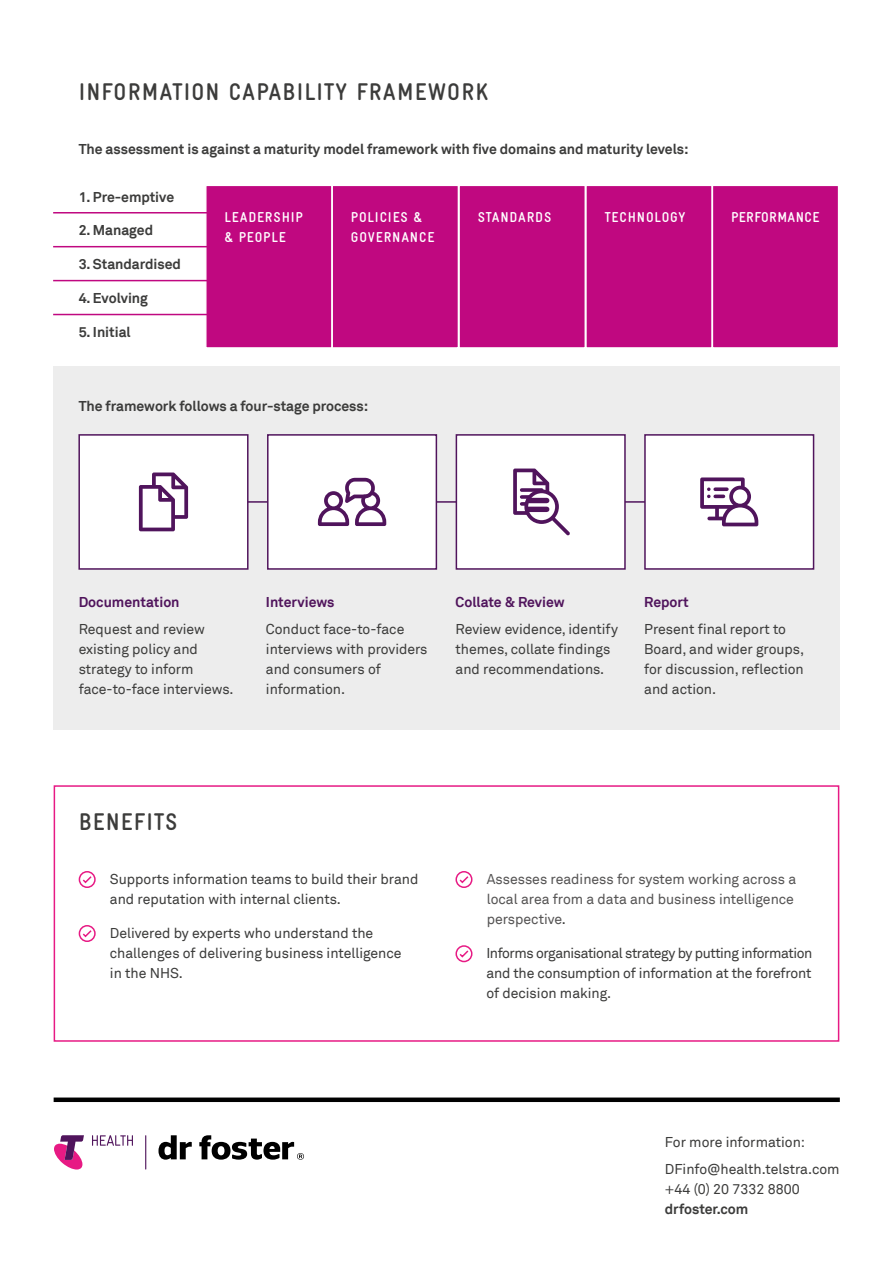
<style>
.page{position:relative;width:893px;height:1263px;background:#fff}
.page>*{position:absolute;margin:0;border:0;box-sizing:border-box;transform-origin:0 0}
.t1{font:24px "Gravur Cond Pro Bol R Cone";letter-spacing:.05em;color:#3c3c3b}
.t2{font:14.25px/20.2px "Telstra Akkurat TT";color:#3c3c3b}
.t3{font:700 14.25px "Telstra Akkurat TT";color:#3c3c3b}
.t4{font:14.25px/20.2px "Telstra Akkurat TT";color:#555454}
.t5{font:14.25px/20.2px "Gravur Cond Pro Bol R Cone";letter-spacing:.06em;color:#fff}
.t6{font:700 14.25px "Telstra Akkurat TT";color:#50145c}
.t7{font:14.25px "Gravur Cond Pro Bol R Cone";letter-spacing:.03em;color:#fff}
.s1{color:#3c3c3b}
</style>
<div class="page">
<div style="left:54px;top:785px;width:785px;height:257px;border:2px solid #e71a84"></div>
<div style="left:54px;top:1097px;width:786px;height:5px;background:#000"></div>
<div style="left:53px;top:366px;width:787px;height:363px;background:#ededed"></div>
<svg style="left:78px;top:871px;width:18px;height:17px"></svg>
<svg style="left:78px;top:925px;width:18px;height:17px"></svg>
<svg style="left:455px;top:871px;width:18px;height:17px"></svg>
<svg style="left:455px;top:945px;width:18px;height:18px"></svg>
<svg style="left:54px;top:1135px;width:30px;height:34px"></svg>
<svg style="left:92px;top:1135px;width:41px;height:11px"></svg>
<hr style="left:145px;top:1135px;width:1px;height:34px;background:#50145c">
<svg style="left:158px;top:1135px;width:34px;height:25px"></svg>
<svg style="left:199px;top:1135px;width:105px;height:25px"></svg>
<div style="left:206px;top:185px;width:126px;height:163px;background:#c00880"></div>
<div style="left:205px;top:185px;width:128px;height:164px;border:2px solid #fff"></div>
<div style="left:332px;top:185px;width:126px;height:163px;background:#c00880"></div>
<div style="left:331px;top:185px;width:128px;height:164px;border:2px solid #fff"></div>
<div style="left:459px;top:185px;width:126px;height:163px;background:#c00880"></div>
<div style="left:458px;top:185px;width:128px;height:164px;border:2px solid #fff"></div>
<div style="left:586px;top:185px;width:126px;height:163px;background:#c00880"></div>
<div style="left:585px;top:185px;width:128px;height:164px;border:2px solid #fff"></div>
<div style="left:712px;top:185px;width:127px;height:163px;background:#c00880"></div>
<div style="left:712px;top:185px;width:127px;height:164px;border:2px solid #fff"></div>
<hr style="left:199px;top:501px;width:457px;height:2px;background:#50145c">
<div style="left:78px;top:434px;width:171px;height:136px;background:#fff;border:2px solid #50145c"></div>
<div style="left:267px;top:434px;width:170px;height:136px;background:#fff;border:2px solid #50145c"></div>
<div style="left:456px;top:434px;width:170px;height:136px;background:#fff;border:2px solid #50145c"></div>
<div style="left:644px;top:434px;width:170px;height:136px;background:#fff;border:2px solid #50145c"></div>
<svg style="left:139px;top:472px;width:49px;height:59px"></svg>
<svg style="left:318px;top:478px;width:68px;height:48px"></svg>
<svg style="left:513px;top:468px;width:57px;height:67px"></svg>
<svg style="left:700px;top:477px;width:58px;height:49px"></svg>
<hr style="left:53px;top:212px;width:161px;height:1px;background:#c00880">
<hr style="left:53px;top:246px;width:161px;height:1px;background:#c00880">
<hr style="left:53px;top:280px;width:161px;height:1px;background:#c00880">
<hr style="left:53px;top:314px;width:161px;height:1px;background:#c00880">
<h1 class="t1" style="left:79px;top:74px;width:411px">INFORMATION CAPABILITY FRAMEWORK</h1>
<p class="t3" style="left:79px;top:141px;width:611px">The assessment is against a maturity model framework with five domains and maturity levels:</p>
<p class="t3" style="left:79px;top:188px;width:97px">1. Pre-emptive</p>
<p class="t3" style="left:79px;top:222px;width:76px">2. Managed</p>
<p class="t3" style="left:79px;top:255px;width:104px">3. Standardised</p>
<p class="t3" style="left:79px;top:289px;width:71px">4. Evolving</p>
<p class="t3" style="left:79px;top:323px;width:54px">5. Initial</p>
<p class="t5" style="left:225px;top:206px;width:80px">LEADERSHIP &amp; PEOPLE</p>
<p class="t5" style="left:351px;top:206px;width:85px">POLICIES &amp;<br>GOVERNANCE</p>
<p class="t5" style="left:478px;top:206px;width:75px">STANDARDS</p>
<p class="t5" style="left:605px;top:206px;width:82px">TECHNOLOGY</p>
<p class="t7" style="left:731px;top:206px;width:90px">PERFORMANCE</p>
<p class="t3" style="left:79px;top:397px;width:291px">The framework follows a four-stage process:</p>
<p class="t6" style="left:79px;top:593px;width:102px">Documentation</p>
<p class="t2" style="left:79px;top:619px;width:156px">Request and review existing policy and strategy to inform face-to-face interviews.</p>
<p class="t6" style="left:266px;top:593px;width:70px">Interviews</p>
<p class="t2" style="left:266px;top:619px;width:163px">Conduct face-to-face interviews with providers and consumers of information.</p>
<p class="t6" style="left:456px;top:593px;width:111px">Collate &amp; Review</p>
<p class="t2" style="left:456px;top:619px;width:164px">Review evidence, identify themes, collate findings and recommendations.</p>
<p class="t6" style="left:644px;top:593px;width:46px">Report</p>
<p class="t2" style="left:644px;top:619px;width:161px">Present final report to<br>Board, and wider groups, for discussion, reflection and action.</p>
<h1 class="t1" style="left:79px;top:803px;width:100px">BENEFITS</h1>
<p class="t2" style="left:110px;top:868px;width:310px">Supports information teams to build their brand and reputation with internal clients.</p>
<p class="t2" style="left:110px;top:922px;width:293px">Delivered by experts who understand the challenges of delivering business intelligence in the NHS.</p>
<p class="t4" style="left:487px;top:868px;width:311px">Assesses readiness for system working across a local area from a data and business intelligence perspective<span class="s1">.</span></p>
<p class="t2" style="left:486px;top:943px;width:327px;text-align:justify">Informs organisational strategy by putting information and the consumption of information at the forefront of decision making.</p>
<p class="t2" style="left:665px;top:1128px;width:176px;line-height:27px">For more information:<br>DFinfo@health.telstra.com</p>
<p class="t2" style="left:665px;top:1179px;width:136px">+44 (0) 20 7332 8800</p>
<p class="t3" style="left:665px;top:1200px;width:85px">drfoster.com</p>
</div>
